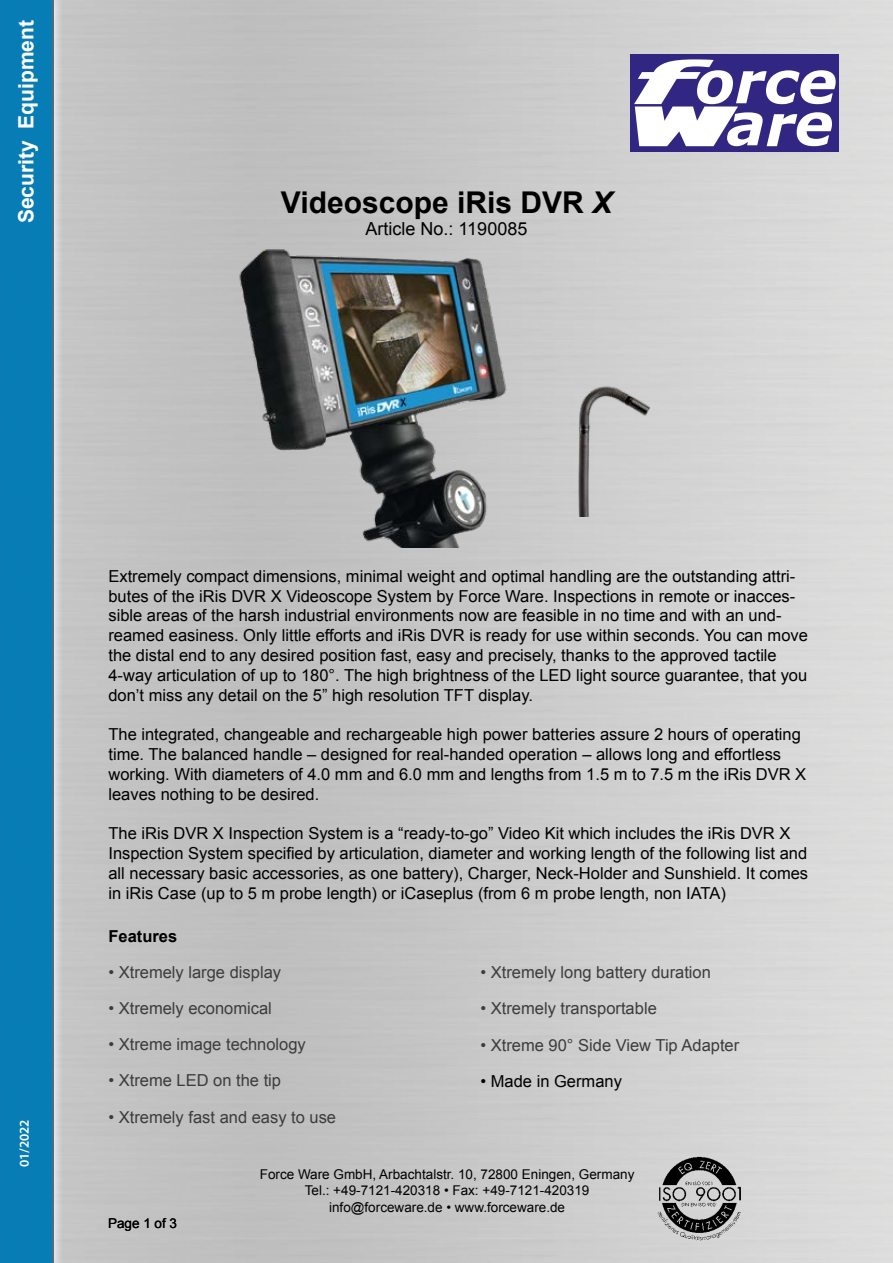
<style>
.page{position:relative;width:893px;height:1263px;background:#fff}
.page>*{position:absolute;margin:0;border:0;box-sizing:border-box;transform-origin:0 0}
.t1{font:700 30px "Arial";color:#000}
.t2{font:700 21px "Arial";color:#fffeff}
.t3{font:18px "Arial";color:#000}
.t4{font:16.5px/19.8px "Arial";color:#000}
.t5{font:16.5px "Arial";color:#3c3c3b}
.t6{font:700 16.5px "Arial";color:#000}
.t7{font:13.5px/16.2px "Arial";color:#000;text-align:center}
.t8{font:600 13.5px "Myriad Pro";color:#fff}
.s1{font-style:italic}
</style>
<div class="page">
<img style="left:63px;top:0;width:830px;height:1263px">
<img style="left:654px;top:1153px;width:90px;height:89px">
<div style="left:631px;top:54px;width:208px;height:98px;background:#312783"></div>
<svg style="left:634px;top:59px;width:202px;height:87px"></svg>
<div style="left:0;top:0;width:63px;height:1263px;background:#fff;opacity:.75"></div>
<div style="left:0;top:0;width:54px;height:1263px;background:#087db5"></div>
<img style="left:232px;top:246px;width:333px;height:302px">
<img style="left:566px;top:373px;width:95px;height:144px">
<p class="t2" style="left:12px;top:223px;width:205px;rotate:-90deg">Security Equipment</p>
<h1 class="t1" style="left:281px;top:183px;width:333px">Videoscope iRis DVR <span class="s1">X</span></h1>
<p class="t3" style="left:366px;top:217px;width:163px">Article No.: 1190085</p>
<p class="t8" style="left:16px;top:1167px;width:49px;rotate:-90deg">01/2022</p>
<p class="t4" style="left:108px;top:566px;width:701px">Extremely compact dimensions, minimal weight and optimal handling are the outstanding attri&shy;butes of the iRis DVR X Videoscope System by Force Ware. Inspections in remote or inacces&shy;sible areas of the harsh industrial environments now are feasible in no time and with an und&shy;reamed easiness. Only little efforts and iRis DVR is ready for use within seconds. You can move the distal end to any desired position fast, easy and precisely, thanks to the approved tactile 4-way articulation of up to 180°. The high brightness of the LED light source guarantee, that you don’t miss any detail on the 5” high resolution TFT display.</p>
<p class="t4" style="left:108px;top:725px;width:699px">The integrated, changeable and rechargeable high power batteries assure 2 hours of operating time. The balanced handle – designed for real-handed operation – allows long and effortless working. With diameters of 4.0 mm and 6.0 mm and lengths from 1.5 m to 7.5 m the iRis DVR X leaves nothing to be desired.</p>
<p class="t4" style="left:108px;top:824px;width:701px">The iRis DVR X Inspection System is a “ready-to-go” Video Kit which includes the iRis DVR X Inspection System specified by articulation, diameter and working length of the following list and all necessary basic accessories, as one battery), Charger, Neck-Holder and Sunshield. It comes in iRis Case (up to 5 m probe length) or iCaseplus (from 6 m probe length, non IATA)</p>
<p class="t6" style="left:108px;top:926px;width:70px">Features</p>
<p class="t5" style="left:108px;top:962px;width:174px">• Xtremely large display</p>
<p class="t5" style="left:108px;top:998px;width:165px">• Xtremely economical</p>
<p class="t5" style="left:108px;top:1034px;width:199px">• Xtreme image technology</p>
<p class="t5" style="left:108px;top:1070px;width:174px">• Xtreme LED on the tip</p>
<p class="t5" style="left:108px;top:1106px;width:229px">• Xtremely fast and easy to use</p>
<p class="t5" style="left:480px;top:962px;width:232px">• Xtremely long battery duration</p>
<p class="t5" style="left:480px;top:998px;width:178px">• Xtremely transportable</p>
<p class="t5" style="left:480px;top:1034px;width:260px">• Xtreme 90° Side View Tip Adapter</p>
<p class="t4" style="left:480px;top:1071px;width:143px">• Made in Germany</p>
<p class="t7" style="left:108px;top:1215px;width:71px">Page 1 of 3</p>
<p class="t7" style="left:260px;top:1166px;width:376px">Force Ware GmbH, Arbachtalstr. 10, 72800 Eningen, Germany<br>Tel.: +49-7121-420318 • Fax: +49-7121-420319 info@forceware.de • www.forceware.de</p>
</div>
